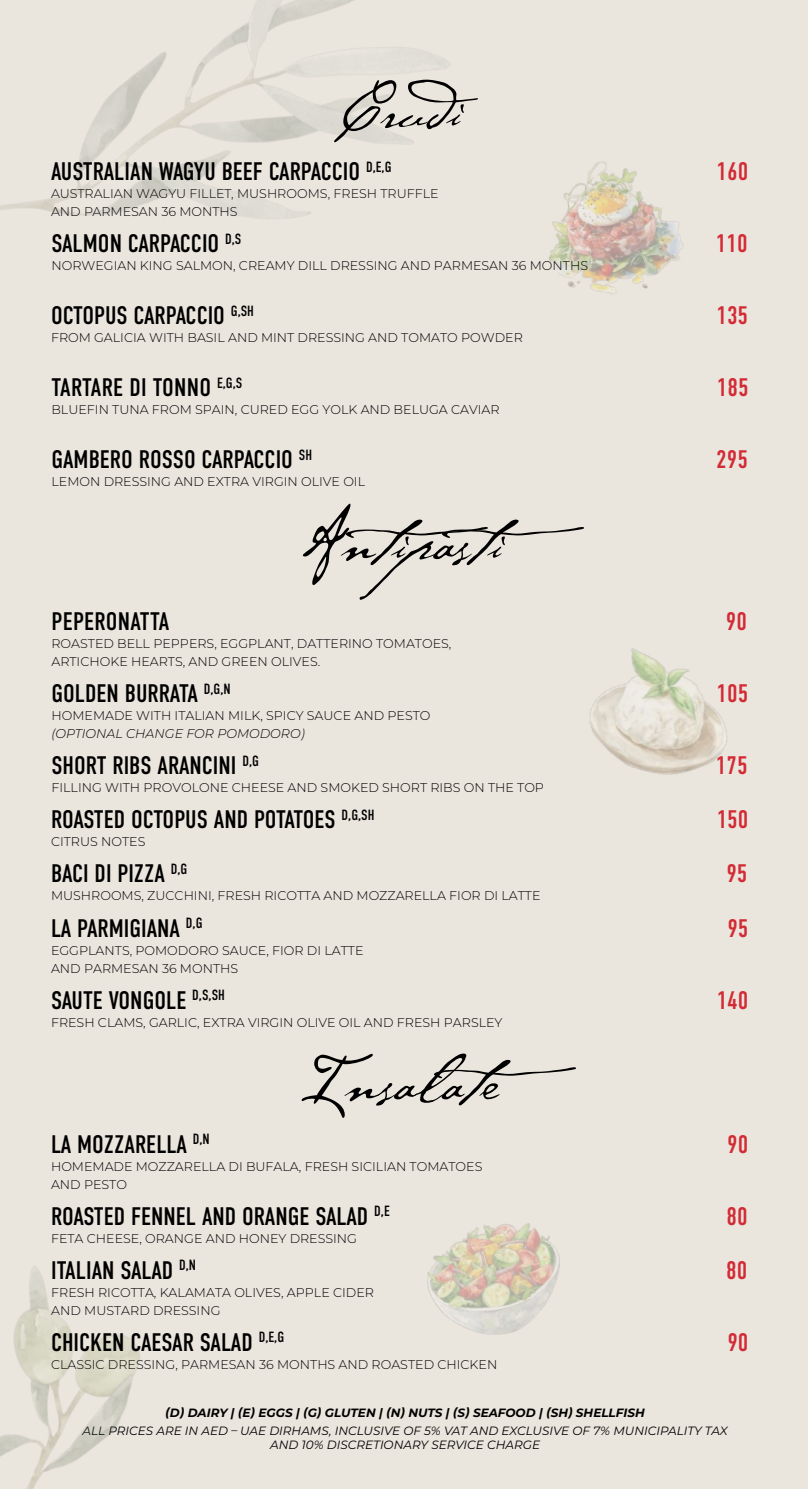
<style>
.page{position:relative;width:808px;height:1489px;background:#fff}
.page>*{position:absolute;margin:0;border:0;box-sizing:border-box;transform-origin:0 0}
.t1{font:67.65px "P22 Cezanne Pro";color:#000}
.t2{font:25.35px "DIN Condensed";color:#000}
.t3{font:25.35px "DIN Condensed";color:#d32b35}
.t4{font:14.85px "DIN Condensed";color:#000}
.t5{font:100 12.75px/18px "Montserrat";color:#000}
.t6{font:300 12.75px/18px "Montserrat";color:#000}
.t7{font:italic 100 12.75px "Montserrat";color:#000}
.t8{font:italic 12px/14.4px "Montserrat";color:#000;text-align:center}
.t9{font:italic 700 12px "Montserrat";color:#000}
</style>
<div class="page">
<div style="left:0;top:0;width:808px;height:1488px;background:#eae5dd"></div>
<img style="left:0;top:0;width:451px;height:219px">
<img style="left:0;top:1266px;width:140px;height:222px">
<img style="left:549px;top:180px;width:39px;height:108px">
<img style="left:590px;top:678px;width:137px;height:97px">
<img style="left:427px;top:1223px;width:133px;height:112px">
<img style="left:588px;top:161px;width:102px;height:517px">
<h1 class="t1" style="left:341px;top:63px;width:157px">Crudi</h1>
<p class="t4" style="left:366px;top:158px;width:27px">G,E,D</p>
<h2 class="t2" style="left:51px;top:157px;width:311px">AUSTRALIAN WAGYU BEEF CARPACCIO</h2>
<p class="t6" style="left:51px;top:184px;width:389px">AUSTRALIAN WAGYU FILLET, MUSHROOMS, FRESH TRUFFLE<br>AND PARMESAN 36 MONTHS</p>
<h2 class="t3" style="left:716px;top:157px;width:33px">160</h2>
<p class="t4" style="left:225px;top:230px;width:18px">S,D</p>
<h2 class="t2" style="left:51px;top:229px;width:169px">SALMON CARPACCIO</h2>
<p class="t5" style="left:51px;top:256px;width:538px">NORWEGIAN KING SALMON, CREAMY DILL DRESSING AND PARMESAN 36 MONTHS</p>
<h2 class="t3" style="left:716px;top:229px;width:33px">110</h2>
<p class="t4" style="left:231px;top:302px;width:25px">,G SH</p>
<h2 class="t2" style="left:51px;top:301px;width:175px">OCTOPUS CARPACCIO</h2>
<p class="t5" style="left:51px;top:328px;width:473px">FROM GALICIA WITH BASIL AND MINT DRESSING AND TOMATO POWDER</p>
<h2 class="t3" style="left:716px;top:301px;width:33px">135</h2>
<p class="t4" style="left:217px;top:374px;width:27px">S,G,E</p>
<h2 class="t2" style="left:52px;top:373px;width:161px">TARTARE DI TONNO</h2>
<p class="t5" style="left:51px;top:400px;width:450px">BLUEFIN TUNA FROM SPAIN, CURED EGG YOLK AND BELUGA CAVIAR</p>
<h2 class="t3" style="left:717px;top:373px;width:33px">185</h2>
<p class="t4" style="left:299px;top:446px;width:15px">SH</p>
<h2 class="t2" style="left:51px;top:445px;width:243px">GAMBERO ROSSO CARPACCIO</h2>
<p class="t5" style="left:51px;top:472px;width:315px">LEMON DRESSING AND EXTRA VIRGIN OLIVE OIL</p>
<h2 class="t3" style="left:716px;top:445px;width:33px">295</h2>
<h1 class="t1" style="left:300px;top:495px;width:315px">Antipasti</h1>
<h2 class="t2" style="left:52px;top:607px;width:119px">PEPERONATTA</h2>
<p class="t5" style="left:51px;top:634px;width:401px">ROASTED BELL PEPPERS, EGGPLANT, DATTERINO TOMATOES,<br>ARTICHOKE HEARTS, AND GREEN OLIVES.</p>
<h2 class="t3" style="left:726px;top:607px;width:23px">90</h2>
<p class="t4" style="left:204px;top:680px;width:28px">N,G,D</p>
<h2 class="t2" style="left:51px;top:679px;width:148px">GOLDEN BURRATA</h2>
<p class="t5" style="left:51px;top:706px;width:380px">HOMEMADE WITH ITALIAN MILK, SPICY SAUCE AND PESTO</p>
<p class="t7" style="left:51px;top:725px;width:255px">(OPTIONAL CHANGE FOR POMODORO(</p>
<h2 class="t3" style="left:717px;top:679px;width:33px">105</h2>
<p class="t4" style="left:242px;top:752px;width:18px">G,D</p>
<h2 class="t2" style="left:51px;top:751px;width:186px">SHORT RIBS ARANCINI</h2>
<p class="t5" style="left:51px;top:778px;width:494px">FILLING WITH PROVOLONE CHEESE AND SMOKED SHORT RIBS ON THE TOP</p>
<h2 class="t3" style="left:716px;top:751px;width:33px">175</h2>
<p class="t4" style="left:342px;top:806px;width:34px">,G,D S H</p>
<h2 class="t2" style="left:51px;top:805px;width:286px">ROASTED OCTOPUS AND POTATOES</h2>
<p class="t5" style="left:51px;top:832px;width:96px">CITRUS NOTES</p>
<h2 class="t3" style="left:717px;top:805px;width:33px">150</h2>
<p class="t4" style="left:171px;top:860px;width:18px">G,D</p>
<h2 class="t2" style="left:51px;top:859px;width:115px">BACI DI PIZZA</h2>
<p class="t5" style="left:51px;top:886px;width:491px">MUSHROOMS, ZUCCHINI, FRESH RICOTTA AND MOZZARELLA FIOR DI LATTE</p>
<h2 class="t3" style="left:726px;top:859px;width:23px">95</h2>
<p class="t4" style="left:186px;top:914px;width:18px">G,D</p>
<h2 class="t2" style="left:51px;top:913px;width:131px">LA PARMIGIANA</h2>
<p class="t5" style="left:51px;top:940px;width:314px">EGGPLANTS, POMODORO SAUCE, FIOR DI LATTE<br>AND PARMESAN 36 MONTHS</p>
<h2 class="t3" style="left:727px;top:913px;width:23px">95</h2>
<p class="t4" style="left:192px;top:986px;width:34px">,S,D S H</p>
<h2 class="t2" style="left:51px;top:985px;width:137px">SAUTE VONGOLE</h2>
<p class="t5" style="left:51px;top:1012px;width:453px">FRESH CLAMS, GARLIC, EXTRA VIRGIN OLIVE OIL AND FRESH PARSLEY</p>
<h2 class="t3" style="left:717px;top:985px;width:33px">140</h2>
<h1 class="t1" style="left:301px;top:1035px;width:306px">Insalate</h1>
<p class="t4" style="left:193px;top:1130px;width:18px">N,D</p>
<h2 class="t2" style="left:51px;top:1129px;width:137px">LA MOZZARELLA</h2>
<p class="t5" style="left:51px;top:1156px;width:433px">HOMEMADE MOZZARELLA DI BUFALA, FRESH SICILIAN TOMATOES<br>AND PESTO</p>
<h2 class="t3" style="left:727px;top:1129px;width:23px">90</h2>
<h2 class="t2" style="left:51px;top:1201px;width:319px">ROASTED FENNEL AND ORANGE SALAD</h2>
<p class="t5" style="left:51px;top:1228px;width:308px">FETA CHEESE, ORANGE AND HONEY DRESSING</p>
<p class="t4" style="left:374px;top:1202px;width:17px">E,D</p>
<h2 class="t3" style="left:727px;top:1201px;width:23px">80</h2>
<p class="t4" style="left:179px;top:1256px;width:18px">N,D</p>
<h2 class="t2" style="left:51px;top:1255px;width:124px">ITALIAN SALAD</h2>
<p class="t5" style="left:51px;top:1282px;width:324px">FRESH RICOTTA, KALAMATA OLIVES, APPLE CIDER<br>AND MUSTARD DRESSING</p>
<h2 class="t3" style="left:726px;top:1255px;width:23px">80</h2>
<p class="t4" style="left:259px;top:1328px;width:27px">G,E,D</p>
<h2 class="t2" style="left:51px;top:1327px;width:203px">CHICKEN CAESAR SALAD</h2>
<p class="t5" style="left:51px;top:1354px;width:448px">CLASSIC DRESSING, PARMESAN 36 MONTHS AND ROASTED CHICKEN</p>
<h2 class="t3" style="left:727px;top:1327px;width:23px">90</h2>
<p class="t9" style="left:165px;top:1403px;width:481px">D( ) DAIRY | (E) EGGS | (G) GLUTEN | (N) NUTS | (S) SEAFOOD | (SH) SHELLFISH</p>
<p class="t8" style="left:83px;top:1422px;width:646px">ALL PRICES ARE IN AED – UAE DIRHAMS, INCLUSIVE OF 5% VAT AND EXCLUSIVE OF 7% MUNICIPALITY TAX<br>AND 10% DISCRETIONARY SERVICE CHARGE</p>
</div>
